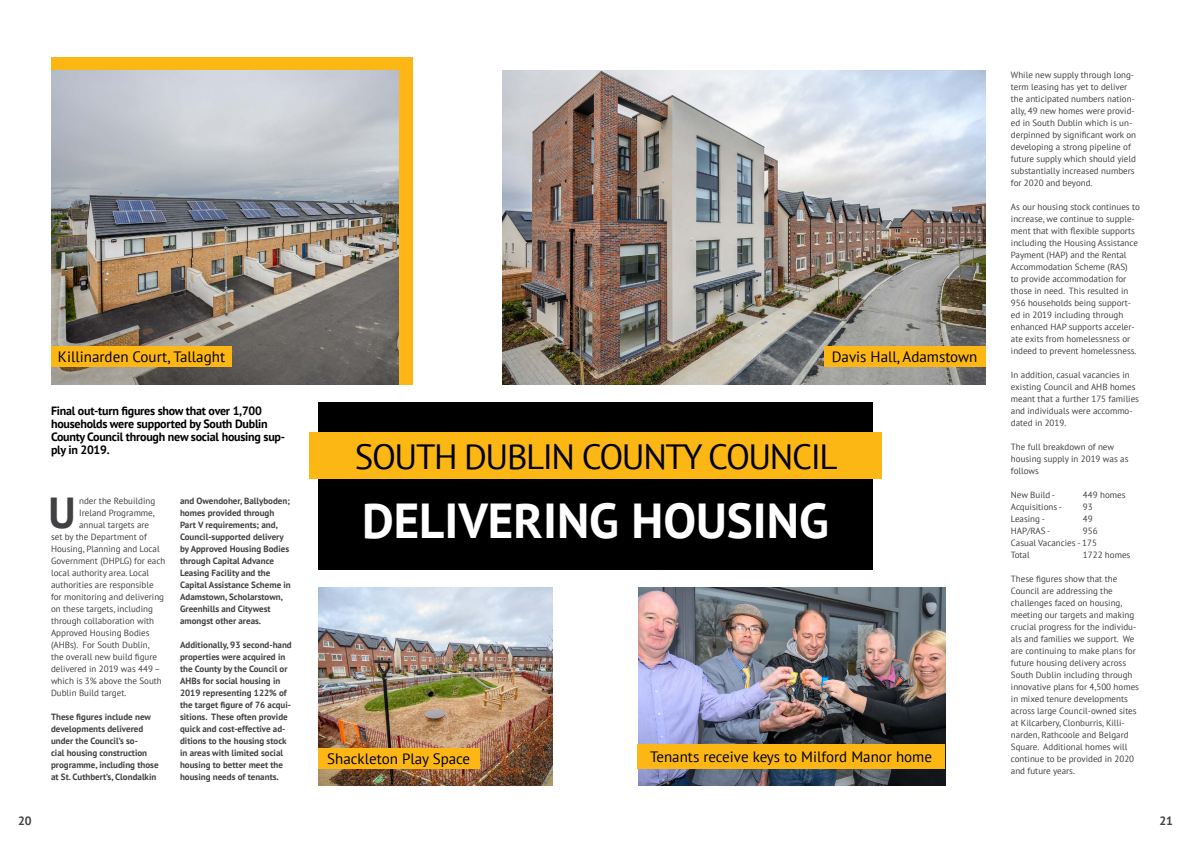
<style>
.page{position:relative;width:1191px;height:842px;background:#fff}
.page>*{position:absolute;margin:0;border:0;box-sizing:border-box;transform-origin:0 0}
.t1{font:700 49px "PT Sans";color:#fff}
.t2{font:700 43.3px "PT Sans";color:#414042}
.t3{font:35px "PT Sans";letter-spacing:-.04em;color:#000}
.t4{font:15px "PT Sans";color:#000}
.t5{font:700 12px/13px "PT Sans";letter-spacing:-.02em;color:#000}
.t6{font:700 12px "PT Sans";color:#414042}
.t7{font:9px/12px "PT Sans";color:#414042}
.t8{font:700 9px/12px "PT Sans";color:#414042}
</style>
<div class="page">
<div style="left:318px;top:402px;width:554px;height:168px;background:#000"></div>
<div style="left:51px;top:57px;width:362px;height:327px;background:#fdb714"></div>
<img style="left:51px;top:71px;width:348px;height:313px">
<img style="left:318px;top:588px;width:235px;height:197px">
<div style="left:309px;top:432px;width:573px;height:46px;background:#fdb714"></div>
<img style="left:502px;top:71px;width:483px;height:313px">
<img style="left:638px;top:588px;width:307px;height:197px">
<div style="left:823px;top:346px;width:162px;height:20px;background:#fdb714"></div>
<div style="left:51px;top:346px;width:181px;height:20px;background:#fdb714"></div>
<div style="left:318px;top:748px;width:161px;height:21px;background:#fdb714"></div>
<div style="left:637px;top:744px;width:308px;height:25px;background:#fdb714"></div>
<h3 class="t4" style="left:58px;top:347px;width:169px">Killinarden Court, Tallaght</h3>
<h3 class="t4" style="left:831px;top:347px;width:147px">Davis Hall, Adamstown</h3>
<h3 class="t5" style="left:51px;top:404px;width:236px">Final out-turn figures show that over 1,700 households were supported by South Dublin County Council through new social housing sup&shy;ply in 2019.</h3>
<h3 class="t3" style="left:355px;top:434px;width:484px">SOUTH DUBLIN COUNTY COUNCIL</h3>
<p class="t8" style="left:180px;top:495px;width:112px">and Owendoher, Ballyboden; homes provided through<br>Part V requirements; and,<br>Council-supported delivery by Approved Housing Bodies through Capital Advance<br>Leasing Facility and the<br>Capital Assistance Scheme in<br>Adamstown, Scholarstown,<br>Greenhills and Citywest amongst other areas.</p>
<p class="t8" style="left:180px;top:639px;width:113px">Additionally, 93 second-hand properties were acquired in the County by the Council or<br>AHBs for social housing in<br>2019 representing 122% of the target figure of 76 acqui&shy;sitions. These often provide quick and cost-effective ad&shy;ditions to the housing stock in areas with limited social housing to better meet the housing needs of tenants.</p>
<p class="t7" style="left:79px;top:495px;width:78px">nder the Rebuilding</p>
<p class="t7" style="left:79px;top:507px;width:77px">Ireland Programme,</p>
<p class="t7" style="left:79px;top:519px;width:71px">annual targets are</p>
<p class="t7" style="left:51px;top:531px;width:97px">set by the Department of</p>
<p class="t7" style="left:51px;top:543px;width:110px">Housing, Planning and Local</p>
<p class="t7" style="left:51px;top:555px;width:116px">Government (DHPLG) for each</p>
<p class="t7" style="left:51px;top:567px;width:100px">local authority area. Local</p>
<p class="t7" style="left:51px;top:579px;width:104px">authorities are responsible</p>
<p class="t7" style="left:51px;top:591px;width:115px">for monitoring and delivering</p>
<p class="t7" style="left:51px;top:603px;width:103px">on these targets, including</p>
<p class="t7" style="left:51px;top:615px;width:105px">through collaboration with</p>
<p class="t7" style="left:51px;top:627px;width:100px">Approved Housing Bodies</p>
<p class="t7" style="left:51px;top:639px;width:100px">(AHBs). For South Dublin,</p>
<p class="t7" style="left:51px;top:651px;width:108px">the overall new build figure</p>
<p class="t7" style="left:51px;top:663px;width:111px">delivered in 2019 was 449 –</p>
<p class="t7" style="left:51px;top:675px;width:112px">which is 3% above the South</p>
<p class="t7" style="left:51px;top:687px;width:77px">Dublin Build target.</p>
<p class="t8" style="left:51px;top:711px;width:109px">These figures include new developments delivered under the Council’s so-<br>cial housing construction programme, including those at St. Cuthbert’s, Clondalkin</p>
<h2 class="t2" style="left:49px;top:485px;width:29px">U</h2>
<h1 class="t1" style="left:362px;top:488px;width:468px">DELIVERING HOUSING</h1>
<h3 class="t4" style="left:327px;top:749px;width:144px">Shackleton Play Space</h3>
<h3 class="t4" style="left:650px;top:747px;width:283px">Tenants receive keys to Milford Manor home</h3>
<p class="t7" style="left:1011px;top:68px;width:127px">While new supply through long&shy;term leasing has yet to deliver the anticipated numbers nation&shy;ally, 49 new homes were provid&shy;ed in South Dublin which is un&shy;derpinned by significant work on developing a strong pipeline of future supply which should yield substantially increased numbers for 2020 and beyond.</p>
<p class="t7" style="left:1011px;top:200px;width:130px">As our housing stock continues to increase, we continue to supple&shy;ment that with flexible supports including the Housing Assistance<br>Payment (HAP) and the Rental<br>Accommodation Scheme (RAS)<br>to provide accommodation for those in need. This resulted in<br>956 households being support&shy;ed in 2019 including through enhanced HAP supports acceler&shy;ate exits from homelessness or indeed to prevent homelessness.</p>
<p class="t7" style="left:1011px;top:368px;width:130px">In addition, casual vacancies in existing Council and AHB homes meant that a further 175 families and individuals were accommo&shy;dated in 2019.</p>
<p class="t7" style="left:1011px;top:440px;width:119px">The full breakdown of new housing supply in 2019 was as follows</p>
<p class="t7" style="left:1011px;top:488px;width:46px">New Build -</p>
<p class="t7" style="left:1083px;top:488px;width:44px">449 homes</p>
<p class="t7" style="left:1011px;top:500px;width:53px">Acquisitions -</p>
<p class="t7" style="left:1083px;top:500px;width:11px">93</p>
<p class="t7" style="left:1011px;top:512px;width:36px">Leasing -</p>
<p class="t7" style="left:1083px;top:512px;width:11px">49</p>
<p class="t7" style="left:1011px;top:524px;width:41px">HAP/RAS -</p>
<p class="t7" style="left:1011px;top:524px;width:88px;text-align:justify;text-indent:72px">956<br>Casual Vacancies - 175<br>Total</p>
<p class="t7" style="left:1083px;top:548px;width:49px">1722 homes</p>
<p class="t7" style="left:1011px;top:572px;width:130px">These figures show that the<br>Council are addressing the challenges faced on housing, meeting our targets and making crucial progress for the individu&shy;als and families we support. We are continuing to make plans for future housing delivery across<br>South Dublin including through innovative plans for 4,500 homes in mixed tenure developments across large Council-owned sites at Kilcarbery, Clonburris, Killi&shy;narden, Rathcoole and Belgard<br>Square. Additional homes will continue to be provided in 2020 and future years.</p>
<h3 class="t6" style="left:18px;top:813px;width:15px">20</h3>
<h3 class="t6" style="left:1159px;top:812px;width:15px">21</h3>
</div>
